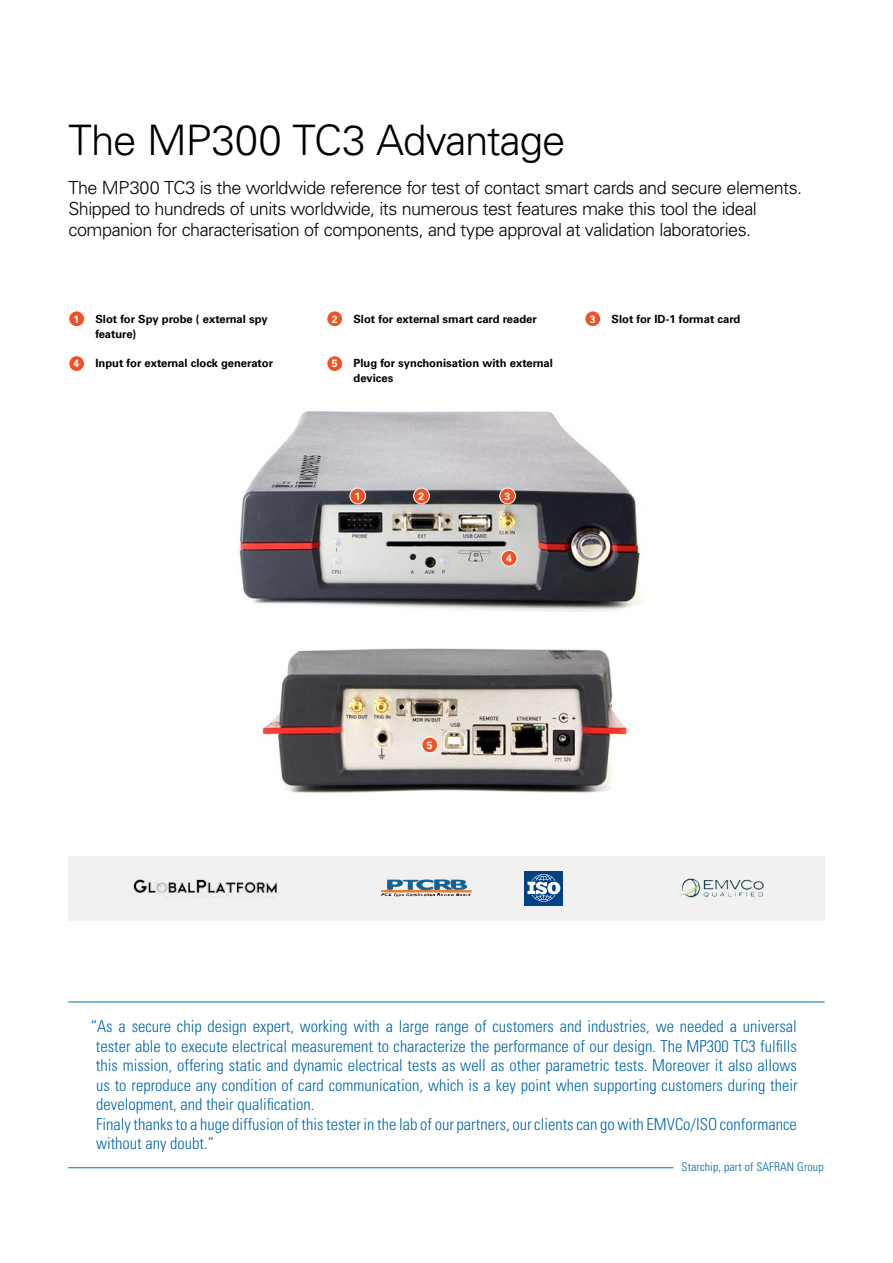
<style>
.page{position:relative;width:893px;height:1263px;background:#fff}
.page>*{position:absolute;margin:0;border:0;box-sizing:border-box;transform-origin:0 0}
.t1{font:300 42px "Univers LT Std";letter-spacing:-.02em;color:#000}
.t2{font:300 18px/21px "Univers LT Std";letter-spacing:-.03em;color:#000}
.t3{font:300 condensed 16.5px/19.5px "Univers LT Std";color:#0068ac}
.t4{font:300 condensed 12px "Univers LT Std";letter-spacing:.01em;color:#0068ac}
.t5{font:700 11.25px/15px "Univers LT Std";color:#000}
.t6{font:700 10.5px "Univers LT Std";color:#fff}
</style>
<div class="page">
<img style="left:237px;top:411px;width:405px;height:201px">
<hr style="left:68px;top:1001px;width:757px;height:1px;background:#0068ac">
<hr style="left:68px;top:1167px;width:757px;height:1px;background:#0068ac">
<hr style="left:673px;top:1165px;width:152px;height:4px;background:#fff">
<div style="left:69px;top:356px;width:16px;height:15px;background:#f05125;border-radius:50%"></div>
<div style="left:68px;top:355px;width:17px;height:17px;border:1px solid #fff;border-radius:50%"></div>
<div style="left:327px;top:356px;width:16px;height:15px;background:#f05125;border-radius:50%"></div>
<div style="left:326px;top:355px;width:17px;height:17px;border:1px solid #fff;border-radius:50%"></div>
<div style="left:69px;top:311px;width:16px;height:16px;background:#f05125;border-radius:50%"></div>
<div style="left:68px;top:311px;width:17px;height:16px;border:1px solid #fff;border-radius:50%"></div>
<div style="left:327px;top:311px;width:16px;height:16px;background:#f05125;border-radius:50%"></div>
<div style="left:326px;top:311px;width:17px;height:16px;border:1px solid #fff;border-radius:50%"></div>
<div style="left:585px;top:311px;width:16px;height:16px;background:#f05125;border-radius:50%"></div>
<div style="left:584px;top:311px;width:17px;height:16px;border:1px solid #fff;border-radius:50%"></div>
<div style="left:68px;top:856px;width:757px;height:65px;background:#f1f1f2"></div>
<img style="left:261px;top:648px;width:367px;height:145px">
<div style="left:350px;top:488px;width:16px;height:16px;background:#f05125;border-radius:50%"></div>
<div style="left:350px;top:488px;width:16px;height:16px;border:1px solid #fff;border-radius:50%"></div>
<div style="left:414px;top:488px;width:15px;height:16px;background:#f05125;border-radius:50%"></div>
<div style="left:413px;top:488px;width:17px;height:16px;border:1px solid #fff;border-radius:50%"></div>
<div style="left:500px;top:488px;width:15px;height:16px;background:#f05125;border-radius:50%"></div>
<div style="left:499px;top:488px;width:17px;height:16px;border:1px solid #fff;border-radius:50%"></div>
<div style="left:501px;top:550px;width:16px;height:16px;background:#f05125;border-radius:50%"></div>
<div style="left:501px;top:550px;width:16px;height:16px;border:1px solid #fff;border-radius:50%"></div>
<div style="left:422px;top:737px;width:16px;height:16px;background:#f05125;border-radius:50%"></div>
<div style="left:422px;top:737px;width:16px;height:16px;border:1px solid #fff;border-radius:50%"></div>
<div style="left:524px;top:871px;width:39px;height:34px;background:#004282"></div>
<svg style="left:527px;top:874px;width:33px;height:28px"></svg>
<img style="left:678px;top:878px;width:86px;height:20px">
<svg style="left:381px;top:879px;width:91px;height:18px"></svg>
<img style="left:133px;top:879px;width:144px;height:20px">
<h1 class="t1" style="left:68px;top:115px;width:499px">The MP300 TC3 Advantage</h1>
<p class="t2" style="left:68px;top:177px;width:735px">The MP300 TC3 is the worldwide reference for test of contact smart cards and secure elements.<br>Shipped to hundreds of units worldwide, its numerous test features make this tool the ideal companion for characterisation of components, and type approval at validation laboratories.</p>
<p class="t6" style="left:74px;top:313px;width:7px">1</p>
<p class="t5" style="left:95px;top:311px;width:174px">Slot for Spy probe ( external spy feature)</p>
<p class="t6" style="left:332px;top:313px;width:7px">2</p>
<p class="t5" style="left:353px;top:311px;width:185px">Slot for external smart card reader</p>
<p class="t6" style="left:590px;top:313px;width:7px">3</p>
<p class="t5" style="left:611px;top:311px;width:130px">Slot for ID-1 format card</p>
<p class="t6" style="left:74px;top:358px;width:7px">4</p>
<p class="t5" style="left:95px;top:356px;width:179px">Input for external clock generator</p>
<p class="t6" style="left:332px;top:358px;width:7px">5</p>
<p class="t5" style="left:353px;top:356px;width:201px">Plug for synchonisation with external devices</p>
<p class="t6" style="left:355px;top:490px;width:7px">1</p>
<p class="t6" style="left:418px;top:490px;width:7px">2</p>
<p class="t6" style="left:505px;top:490px;width:7px">3</p>
<p class="t6" style="left:427px;top:739px;width:7px">5</p>
<p class="t6" style="left:506px;top:552px;width:7px">4</p>
<p class="t3" style="left:96px;top:1017px;width:703px;text-indent:-5px">“As a secure chip design expert, working with a large range of customers and industries, we needed a universal tester able to execute electrical measurement to characterize the performance of our design. The MP300 TC3 fulfills this mission, offering static and dynamic electrical tests as well as other parametric tests. Moreover it also allows us to reproduce any condition of card communication, which is a key point when supporting customers during their development, and their qualification.<br>Finaly thanks to a huge diffusion of this tester in the lab of our partners, our clients can go with EMVCo/ISO conformance without any doubt.”</p>
<p class="t4" style="left:681px;top:1160px;width:144px">Starchip, part of SAFRAN Group</p>
</div>
